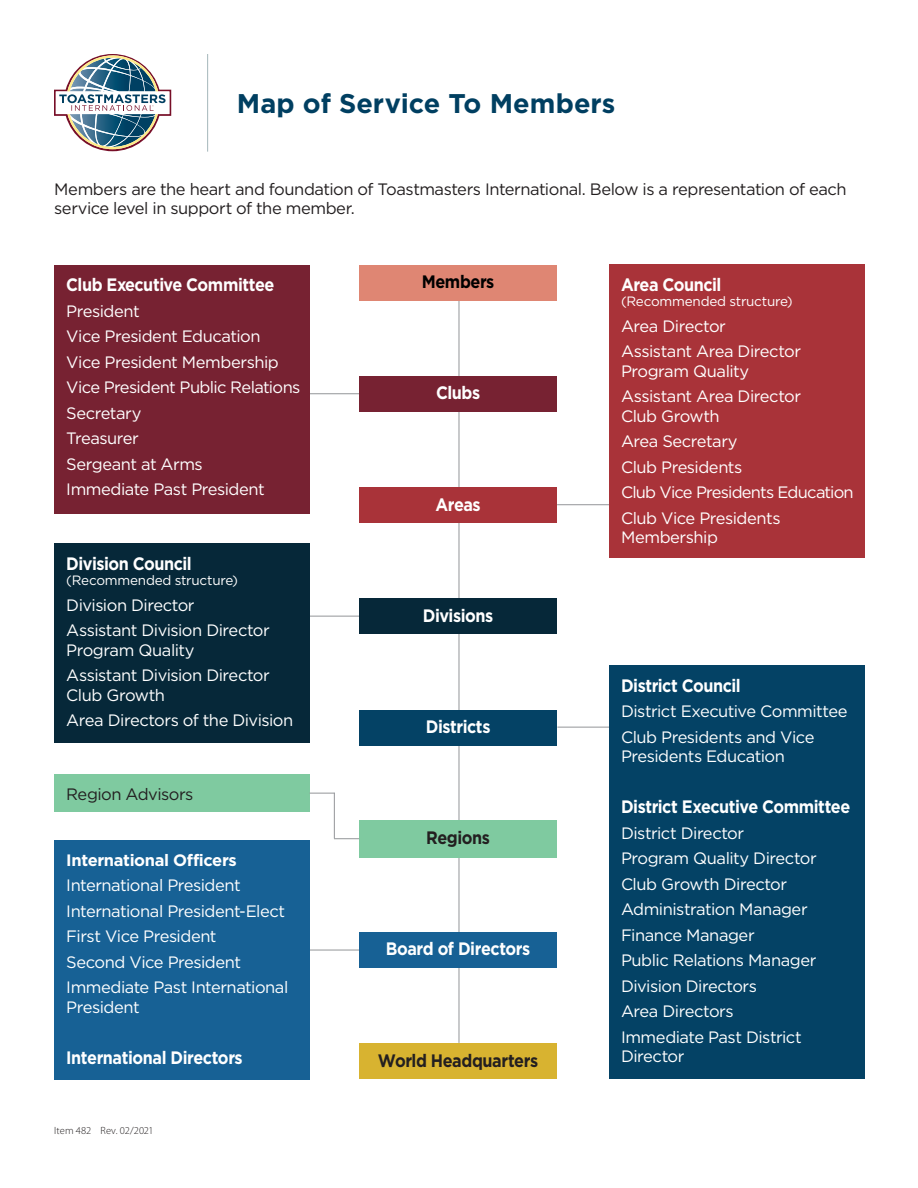
<style>
.page{position:relative;width:918px;height:1188px;background:#fff}
.page>*{position:absolute;margin:0;border:0;box-sizing:border-box;transform-origin:0 0}
.H1_18_22{font:700 27px "Gotham";color:#003f61}
.Bold_listing{font:700 18px "Gotham";letter-spacing:-.03em;color:#fff;scale:.9 1}
.Bold_listing-2{font:700 18px "Gotham";letter-spacing:-.025em;color:#231f20;scale:.9 1}
.Bold_listing-3{font:700 18px "Gotham";letter-spacing:-.025em;color:#000;scale:.9 1}
.listing_and_body{font:16.5px/19.5px "Gotham";letter-spacing:-.03em;color:#fff}
.listing_and_body-2{font:16.5px/19.5px "Gotham";letter-spacing:-.03em;color:#231f20}
.listing_and_body-3{font:16.5px "Gotham";letter-spacing:-.05em;color:#fff}
.listing_and_body-4{font:700 16.5px "Gotham";letter-spacing:-.025em;color:#fff}
.listing_and_body-5{font:13.5px "Gotham";letter-spacing:-.015em;color:#fff}
.Copyright{font:300 10.5px "Myriad Pro";color:#231f20}
</style>
<div class="page">
<hr style="left:310px;top:950px;width:49px;height:1px;background:#939598">
<hr style="left:557px;top:727px;width:53px;height:1px;background:#939598">
<hr style="left:310px;top:616px;width:49px;height:1px;background:#939598">
<hr style="left:557px;top:504px;width:52px;height:1px;background:#939598">
<hr style="left:310px;top:393px;width:49px;height:1px;background:#939598">
<hr style="left:459px;top:301px;width:1px;height:742px;background:#939598">
<div style="left:359px;top:265px;width:198px;height:36px;background:#df8673"></div>
<div style="left:359px;top:376px;width:198px;height:36px;background:#772232"></div>
<div style="left:359px;top:487px;width:198px;height:36px;background:#a93339"></div>
<div style="left:359px;top:598px;width:198px;height:36px;background:#062839"></div>
<div style="left:359px;top:710px;width:198px;height:36px;background:#044265"></div>
<div style="left:359px;top:820px;width:198px;height:37px;background:#7fcaa0"></div>
<div style="left:359px;top:932px;width:198px;height:36px;background:#176195"></div>
<div style="left:359px;top:1043px;width:198px;height:36px;background:#d8b330"></div>
<div style="left:54px;top:265px;width:256px;height:249px;background:#772232"></div>
<div style="left:609px;top:265px;width:255px;height:293px;background:#a93339"></div>
<div style="left:609px;top:666px;width:255px;height:413px;background:#044265"></div>
<div style="left:54px;top:544px;width:256px;height:199px;background:#062839"></div>
<div style="left:54px;top:841px;width:256px;height:239px;background:#176195"></div>
<div style="left:54px;top:775px;width:256px;height:37px;background:#7fcaa0"></div>
<svg style="left:334px;top:838px;width:25px;height:1px"></svg>
<svg style="left:310px;top:793px;width:24px;height:1px"></svg>
<hr style="left:334px;top:793px;width:1px;height:45px;background:#939598">
<svg style="left:54px;top:54px;width:117px;height:97px"></svg>
<hr style="left:207px;top:54px;width:1px;height:98px;background:#a4b7ba">
<h1 class="H1_18_22" style="left:237px;top:86px;width:380px">Map of Service To Members</h1>
<p class="listing_and_body-2" style="left:54px;top:179px;width:794px">Members are the heart and foundation of Toastmasters International. Below is a representation of each service level in support of the member.</p>
<p class="Bold_listing" style="left:66px;top:273px;width:233px">Club Executive Committee</p>
<p class="listing_and_body" style="left:66px;top:301px;width:75px">President</p>
<p class="listing_and_body" style="left:66px;top:326px;width:196px">Vice President Education</p>
<p class="listing_and_body" style="left:66px;top:352px;width:214px">Vice President Membership</p>
<p class="listing_and_body" style="left:66px;top:377px;width:236px">Vice President Public Relations</p>
<p class="listing_and_body" style="left:66px;top:403px;width:77px">Secretary</p>
<p class="listing_and_body" style="left:66px;top:428px;width:74px">Treasurer</p>
<p class="listing_and_body" style="left:66px;top:454px;width:138px">Sergeant at Arms</p>
<p class="listing_and_body" style="left:66px;top:479px;width:200px">Immediate Past President</p>
<p class="Bold_listing" style="left:66px;top:552px;width:141px">Division Council</p>
<p class="listing_and_body-5" style="left:66px;top:572px;width:173px">(Recommended structure)</p>
<p class="listing_and_body" style="left:66px;top:595px;width:130px">Division Director</p>
<p class="listing_and_body" style="left:66px;top:620px;width:205px">Assistant Division Director<br>Program Quality</p>
<p class="listing_and_body" style="left:66px;top:665px;width:205px">Assistant Division Director<br>Club Growth</p>
<p class="listing_and_body" style="left:66px;top:710px;width:229px">Area Directors of the Division</p>
<p class="listing_and_body-2" style="left:66px;top:784px;width:129px">Region Advisors</p>
<p class="listing_and_body-4" style="left:66px;top:849px;width:172px">International Officers</p>
<p class="listing_and_body" style="left:66px;top:876px;width:176px">International President</p>
<p class="listing_and_body" style="left:66px;top:901px;width:220px">International President-Elect</p>
<p class="listing_and_body" style="left:66px;top:927px;width:152px">First Vice President</p>
<p class="listing_and_body" style="left:66px;top:952px;width:176px">Second Vice President</p>
<p class="listing_and_body" style="left:66px;top:978px;width:224px">Immediate Past International<br>President</p>
<p class="Bold_listing" style="left:66px;top:1046px;width:198px">International Directors</p>
<p class="Copyright" style="left:54px;top:1125px;width:101px">Item 482 Rev. 02/2021</p>
<p class="Bold_listing-3" style="left:422px;top:270px;width:82px">Members</p>
<p class="Bold_listing" style="left:436px;top:381px;width:51px">Clubs</p>
<p class="Bold_listing" style="left:435px;top:492px;width:52px">Areas</p>
<p class="Bold_listing" style="left:423px;top:603px;width:80px">Divisions</p>
<p class="Bold_listing" style="left:426px;top:715px;width:73px">Districts</p>
<p class="Bold_listing-2" style="left:426px;top:825px;width:72px">Regions</p>
<p class="Bold_listing" style="left:386px;top:937px;width:162px">Board of Directors</p>
<p class="Bold_listing-2" style="left:378px;top:1048px;width:179px">World Headquarters</p>
<p class="Bold_listing" style="left:621px;top:273px;width:113px">Area Council</p>
<p class="listing_and_body-5" style="left:621px;top:293px;width:173px">(Recommended structure)</p>
<p class="listing_and_body" style="left:621px;top:316px;width:106px">Area Director</p>
<p class="listing_and_body" style="left:621px;top:341px;width:182px">Assistant Area Director<br>Program Quality</p>
<p class="listing_and_body" style="left:621px;top:386px;width:182px">Assistant Area Director<br>Club Growth</p>
<p class="listing_and_body" style="left:621px;top:431px;width:118px">Area Secretary</p>
<p class="listing_and_body" style="left:621px;top:457px;width:123px">Club Presidents</p>
<p class="listing_and_body-3" style="left:621px;top:482px;width:234px">Club Vice Presidents Education</p>
<p class="listing_and_body" style="left:621px;top:508px;width:161px">Club Vice Presidents<br>Membership</p>
<p class="Bold_listing" style="left:621px;top:674px;width:135px">District Council</p>
<p class="listing_and_body" style="left:621px;top:702px;width:228px">District Executive Committee</p>
<p class="listing_and_body" style="left:621px;top:727px;width:195px">Club Presidents and Vice<br>Presidents Education</p>
<p class="Bold_listing" style="left:621px;top:795px;width:256px">District Executive Committee</p>
<p class="listing_and_body" style="left:621px;top:823px;width:125px">District Director</p>
<p class="listing_and_body" style="left:621px;top:849px;width:197px">Program Quality Director</p>
<p class="listing_and_body" style="left:621px;top:874px;width:168px">Club Growth Director</p>
<p class="listing_and_body" style="left:621px;top:900px;width:188px">Administration Manager</p>
<p class="listing_and_body" style="left:621px;top:925px;width:135px">Finance Manager</p>
<p class="listing_and_body" style="left:621px;top:951px;width:197px">Public Relations Manager</p>
<p class="listing_and_body" style="left:621px;top:976px;width:138px">Division Directors</p>
<p class="listing_and_body" style="left:621px;top:1002px;width:114px">Area Directors</p>
<p class="listing_and_body" style="left:621px;top:1027px;width:182px">Immediate Past District<br>Director</p>
</div>
